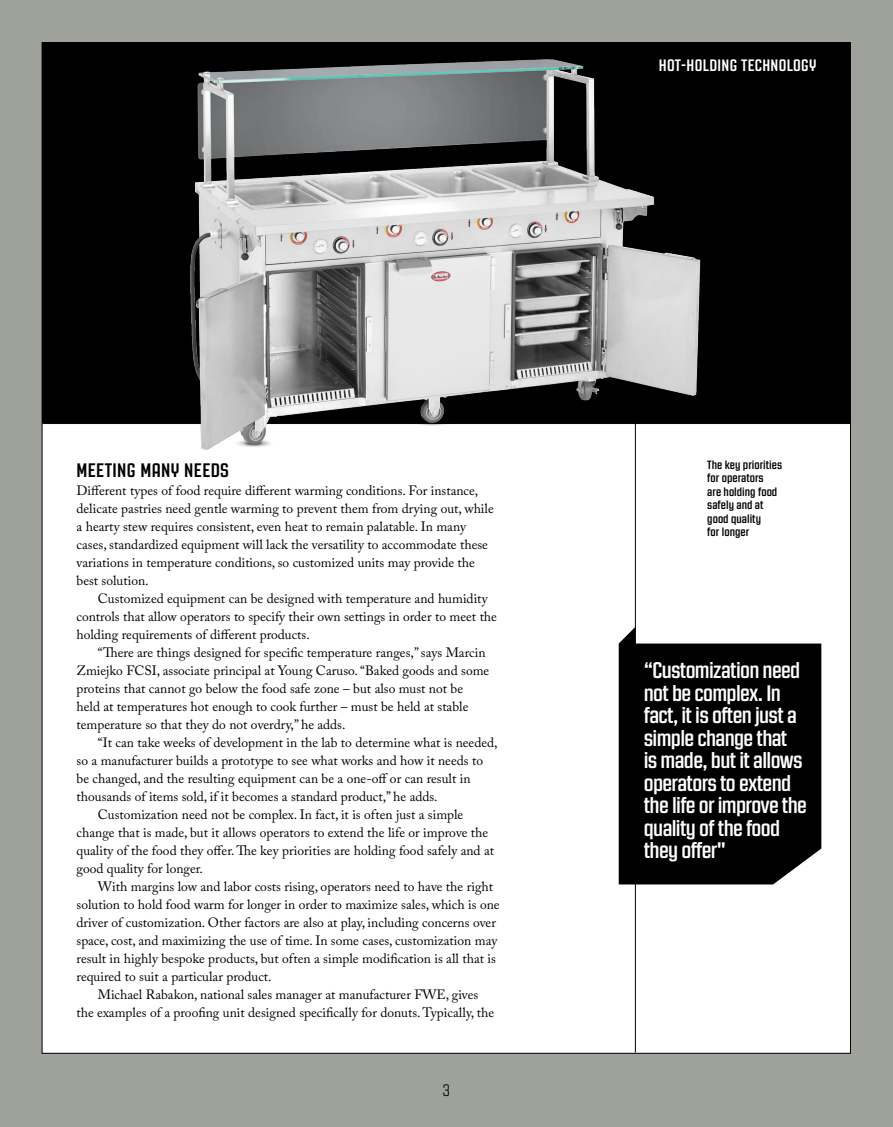
<style>
.page{position:relative;width:893px;height:1127px;background:#9fa29b}
.page>*{position:absolute;margin:0;border:0;box-sizing:border-box;transform-origin:0 0}
.t1{font:700 22.5px/22.5px "Revolution Gothic";letter-spacing:-.03em;color:#fff}
.t2{font:700 19.5px "Revolution Gothic";letter-spacing:.02em;color:#000}
.t3{font:700 16.5px "Revolution Gothic";letter-spacing:.02em;color:#fff}
.t4{font:300 16.5px "Revolution Gothic";color:#000}
.t5{font:13.5px/18px "Adobe Caslon Pro";color:#000}
.t6{font:700 12px/13.5px "Revolution Gothic";color:#000}
</style>
<div class="page">
<div style="left:42px;top:43px;width:808px;height:1010px;background:#fff"></div>
<hr style="left:635px;top:153px;width:1px;height:899px;background:#000">
<div style="left:43px;top:43px;width:807px;height:380px;background:#000"></div>
<svg style="left:619px;top:627px;width:16px;height:16px"></svg>
<div style="left:619px;top:643px;width:202px;height:241px;background:#000"></div>
<hr style="left:43px;top:423px;width:807px;height:1px;background:#000">
<img style="left:190px;top:59px;width:511px;height:412px">
<p class="t3" style="left:659px;top:56px;width:159px">HOT-HOLDING TECHNOLOGY</p>
<h2 class="t2" style="left:77px;top:460px;width:154px">MEETING MANY NEEDS</h2>
<p class="t5" style="left:77px;top:481px;width:419px">Different types of food require different warming conditions. For instance, delicate pastries need gentle warming to prevent them from drying out, while a hearty stew requires consistent, even heat to remain palatable. In many cases, standardized equipment will lack the versatility to accommodate these variations in temperature conditions, so customized units may provide the best solution.</p>
<p class="t5" style="left:77px;top:589px;width:422px;text-indent:21px">Customized equipment can be designed with temperature and humidity controls that allow operators to specify their own settings in order to meet the holding requirements of different products.</p>
<p class="t5" style="left:77px;top:643px;width:414px;text-indent:21px">“There are things designed for specific temperature ranges,” says Marcin Zmiejko FCSI, associate principal at Young Caruso. “Baked goods and some proteins that cannot go below the food safe zone – but also must not be held at temperatures hot enough to cook further – must be held at stable temperature so that they do not overdry,” he adds.</p>
<p class="t5" style="left:98px;top:733px;width:401px">“It can take weeks of development in the lab to determine what is needed,</p>
<p class="t5" style="left:77px;top:751px;width:408px">so a manufacturer builds a prototype to see what works and how it needs to</p>
<p class="t5" style="left:77px;top:769px;width:396px">be changed, and the resulting equipment can be a one-off or can result in</p>
<p class="t5" style="left:77px;top:787px;width:363px">thousands of items sold, if it becomes a standard product,” he adds.</p>
<p class="t5" style="left:98px;top:805px;width:367px">Customization need not be complex. In fact, it is often just a simple</p>
<p class="t5" style="left:77px;top:823px;width:413px">change that is made, but it allows operators to extend the life or improve the</p>
<p class="t5" style="left:77px;top:841px;width:419px">quality of the food they offer. The key priorities are holding food safely and at</p>
<p class="t5" style="left:77px;top:859px;width:128px">good quality for longer.</p>
<p class="t5" style="left:98px;top:877px;width:397px">With margins low and labor costs rising, operators need to have the right</p>
<p class="t5" style="left:77px;top:895px;width:425px">solution to hold food warm for longer in order to maximize sales, which is one</p>
<p class="t5" style="left:77px;top:913px;width:421px">driver of customization. Other factors are also at play, including concerns over</p>
<p class="t5" style="left:77px;top:931px;width:422px">space, cost, and maximizing the use of time. In some cases, customization may</p>
<p class="t5" style="left:77px;top:949px;width:421px">result in highly bespoke products, but often a simple modification is all that is</p>
<p class="t5" style="left:77px;top:967px;width:197px">required to suit a particular product.</p>
<p class="t5" style="left:98px;top:985px;width:382px">Michael Rabakon, national sales manager at manufacturer FWE, gives</p>
<p class="t5" style="left:77px;top:1003px;width:419px">the examples of a proofing unit designed specifically for donuts. Typically, the</p>
<p class="t4" style="left:443px;top:1081px;width:9px">3</p>
<p class="t6" style="left:707px;top:458px;width:76px">The key priorities for operators<br>are holding food safely and at good quality<br>for longer</p>
<h1 class="t1" style="left:644px;top:659px;width:165px">“Customization need not be complex. In fact, it is often just a simple change that<br>is made, but it allows operators to extend the life or improve the quality of the food they offer"</h1>
</div>
